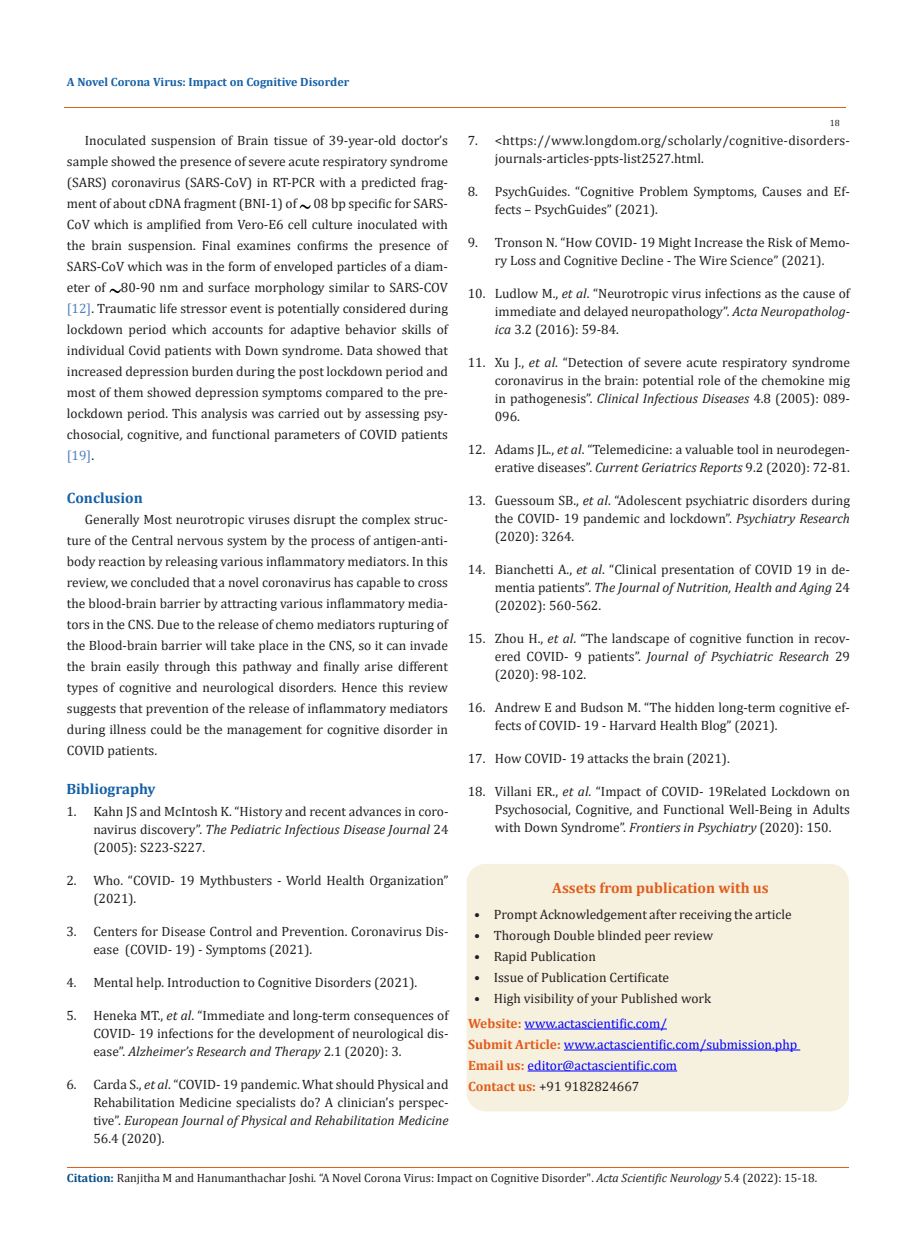
<style>
.page{position:relative;width:917px;height:1260px;background:#fff}
.page>*{position:absolute;margin:0;border:0;box-sizing:border-box;transform-origin:0 0}
.t1{font:700 15px "Cambria";color:#e05d1a}
.t2{font:700 15px "Cambria";color:#1560a6}
.t3{font:13.5px/18px "Cambria";color:#231f20;text-align:justify}
.t4{font:13.5px "Cambria";color:#00f}
.t5{font:12px "Cambria";color:#231f20}
.t6{font:700 12px "Cambria";color:#1560a6}
.t7{font:9px "Cambria";color:#231f20}
.s1{color:#4f81bd}
.s2{font-style:italic}
.s3{font-weight:700;color:#e05d1a}
.s4{font-weight:700;color:#035089}
</style>
<div class="page">
<svg style="left:299px;top:205px;width:12px;height:3px"></svg>
<svg style="left:110px;top:289px;width:11px;height:3px"></svg>
<hr style="left:64px;top:108px;width:781px;height:1px;background:#e05d1a">
<hr style="left:67px;top:1167px;width:781px;height:1px;background:#e05d1a">
<div style="left:467px;top:865px;width:381px;height:246px;background:#f6f0df;border-radius:18px"></div>
<div style="left:466px;top:864px;width:382px;height:247px;border:2px solid #f6f0df;border-radius:18px"></div>
<hr style="left:524px;top:1029px;width:143px;height:1px;background:#00f">
<hr style="left:564px;top:1050px;width:236px;height:1px;background:#00f">
<hr style="left:527px;top:1071px;width:150px;height:1px;background:#00f">
<p class="t6" style="left:67px;top:73px;width:284px">A Novel Corona Virus: Impact on Cognitive Disorder</p>
<p class="t3" style="left:67px;top:130px;width:382px;line-height:21px;text-indent:18px">Inoculated suspension of Brain tissue of 39-year-old doctor’s sample showed the presence of severe acute respiratory syndrome (SARS) coronavirus (SARS-CoV) in RT-PCR with a predicted frag&shy;ment of about cDNA fragment (BNI-1) of 08 bp specific for SARS-CoV which is amplified from Vero-E6 cell culture inoculated with the brain suspension. Final examines confirms the presence of SARS-CoV which was in the form of enveloped particles of a diam&shy;eter of 80-90 nm and surface morphology similar to SARS-COV <span class="s1">[12]</span>. Traumatic life stressor event is potentially considered during lockdown period which accounts for adaptive behavior skills of individual Covid patients with Down syndrome. Data showed that increased depression burden during the post lockdown period and most of them showed depression symptoms compared to the pre&shy;lockdown period. This analysis was carried out by assessing psy&shy;chosocial, cognitive, and functional parameters of COVID patients <span class="s1">[19]</span>.</p>
<p class="t2" style="left:67px;top:487px;width:77px">Conclusion</p>
<p class="t3" style="left:67px;top:509px;width:382px;line-height:21px;text-indent:18px">Generally Most neurotropic viruses disrupt the complex struc&shy;ture of the Central nervous system by the process of antigen-anti&shy;body reaction by releasing various inflammatory mediators. In this review, we concluded that a novel coronavirus has capable to cross the blood-brain barrier by attracting various inflammatory media&shy;tors in the CNS. Due to the release of chemo mediators rupturing of the Blood-brain barrier will take place in the CNS, so it can invade the brain easily through this pathway and finally arise different types of cognitive and neurological disorders. Hence this review suggests that prevention of the release of inflammatory mediators during illness could be the management for cognitive disorder in COVID patients.</p>
<p class="t2" style="left:66px;top:778px;width:91px">Bibliography</p>
<p class="t3" style="left:93px;top:802px;width:357px;text-indent:-27px">1. Kahn JS and McIntosh K. “History and recent advances in coro&shy;navirus discovery”. <span class="s2">The Pediatric Infectious Disease Journal</span> 24 (2005): S223-S227.</p>
<p class="t3" style="left:93px;top:871px;width:357px;text-indent:-27px">2. Who. “COVID- 19 Mythbusters - World Health Organization” (2021).</p>
<p class="t3" style="left:93px;top:922px;width:357px;text-indent:-27px">3. Centers for Disease Control and Prevention. Coronavirus Dis&shy;ease (COVID- 19) - Symptoms (2021).</p>
<p class="t3" style="left:66px;top:973px;width:352px">4. Mental help. Introduction to Cognitive Disorders (2021).</p>
<p class="t3" style="left:93px;top:1006px;width:357px;text-indent:-27px">5. Heneka MT., <span class="s2">et al</span>. “Immediate and long-term consequences of COVID- 19 infections for the development of neurological dis&shy;ease”. <span class="s2">Alzheimer’s Research and Therapy</span> 2.1 (2020): 3.</p>
<p class="t3" style="left:93px;top:1075px;width:357px;text-indent:-27px">6. Carda S., <span class="s2">et al</span>. “COVID- 19 pandemic. What should Physical and Rehabilitation Medicine specialists do? A clinician’s perspec&shy;tive”. <span class="s2">European Journal of Physical and Rehabilitation Medicine </span>56.4 (2020).</p>
<p class="t7" style="left:829px;top:118px;width:11px">18</p>
<p class="t3" style="left:495px;top:132px;width:357px;text-indent:-27px">7. &lt;https://www.longdom.org/scholarly/cognitive-disorders&shy;journals-articles-ppts-list2527.html.</p>
<p class="t3" style="left:495px;top:183px;width:357px;text-indent:-27px">8. PsychGuides. “Cognitive Problem Symptoms, Causes and Ef&shy;fects – PsychGuides” (2021).</p>
<p class="t3" style="left:468px;top:234px;width:384px;text-align:center">9. Tronson N. “How COVID- 19 Might Increase the Risk of Memo&shy;ry Loss and Cognitive Decline - The Wire Science” (2021).</p>
<p class="t3" style="left:495px;top:285px;width:357px;text-indent:-27px">10. Ludlow M., <span class="s2">et al</span>. “Neurotropic virus infections as the cause of immediate and delayed neuropathology”. <span class="s2">Acta Neuropatholog&shy;ica</span> 3.2 (2016): 59-84.</p>
<p class="t3" style="left:495px;top:354px;width:357px;text-indent:-27px">11. Xu J., <span class="s2">et al</span>. “Detection of severe acute respiratory syndrome coronavirus in the brain: potential role of the chemokine mig in pathogenesis”. <span class="s2">Clinical Infectious Diseases</span> 4.8 (2005): 089- 096.</p>
<p class="t3" style="left:468px;top:441px;width:384px;text-align:right">12. Adams JL., <span class="s2">et al</span>. “Telemedicine: a valuable tool in neurodegen&shy;erative diseases”. <span class="s2">Current Geriatrics Reports</span> 9.2 (2020): 72-81.</p>
<p class="t3" style="left:495px;top:492px;width:357px;text-indent:-27px">13. Guessoum SB., <span class="s2">et al</span>. “Adolescent psychiatric disorders during the COVID- 19 pandemic and lockdown”. <span class="s2">Psychiatry Research </span>(2020): 3264.</p>
<p class="t3" style="left:495px;top:561px;width:357px;text-indent:-27px">14. Bianchetti A., <span class="s2">et al</span>. “Clinical presentation of COVID 19 in de&shy;mentia patients”. <span class="s2">The Journal of Nutrition, Health and Aging</span> 24 (20202): 560-562.</p>
<p class="t3" style="left:495px;top:630px;width:357px;text-indent:-27px">15. Zhou H., <span class="s2">et al</span>. “The landscape of cognitive function in recov&shy;ered COVID- 9 patients”. <span class="s2">Journal of Psychiatric Research</span> 29 (2020): 98-102.</p>
<p class="t3" style="left:495px;top:699px;width:357px;text-indent:-27px">16. Andrew E and Budson M. “The hidden long-term cognitive ef&shy;fects of COVID- 19 - Harvard Health Blog” (2021).</p>
<p class="t3" style="left:468px;top:750px;width:263px">17. How COVID- 19 attacks the brain (2021).</p>
<p class="t3" style="left:495px;top:783px;width:357px;text-indent:-27px">18. Villani ER., <span class="s2">et al</span>. “Impact of COVID- 19Related Lockdown on Psychosocial, Cognitive, and Functional Well-Being in Adults with Down Syndrome”. <span class="s2">Frontiers in Psychiatry</span> (2020): 150.</p>
<p class="t1" style="left:552px;top:877px;width:218px">Assets from publication with us</p>
<p class="t3" style="left:474px;top:905px;width:319px">• Prompt Acknowledgement after receiving the article</p>
<p class="t3" style="left:474px;top:926px;width:240px">• Thorough Double blinded peer review</p>
<p class="t3" style="left:474px;top:947px;width:123px">• Rapid Publication</p>
<p class="t3" style="left:474px;top:968px;width:196px">• Issue of Publication Certificate</p>
<p class="t3" style="left:474px;top:989px;width:238px">• High visibility of your Published work</p>
<p class="t4" style="left:468px;top:1016px;width:200px"><span class="s3">Website:</span> www.actascientific.com/</p>
<p class="t4" style="left:468px;top:1037px;width:330px"><span class="s3">Submit Article:</span> www.actascientific.com/submission.php</p>
<p class="t4" style="left:468px;top:1058px;width:210px"><span class="s3">Email us:</span> editor@actascientific.com</p>
<p class="t3" style="left:468px;top:1078px;width:173px"><span class="s3">Contact us:</span> +91 9182824667</p>
<p class="t5" style="left:67px;top:1171px;width:751px"><span class="s4">Citation:</span> Ranjitha M and Hanumanthachar Joshi<span class="s2">.</span> “A Novel Corona Virus: Impact on Cognitive Disorder". <span class="s2">Acta Scientific Neurology</span> 5.4 (2022): 15-18.</p>
</div>
